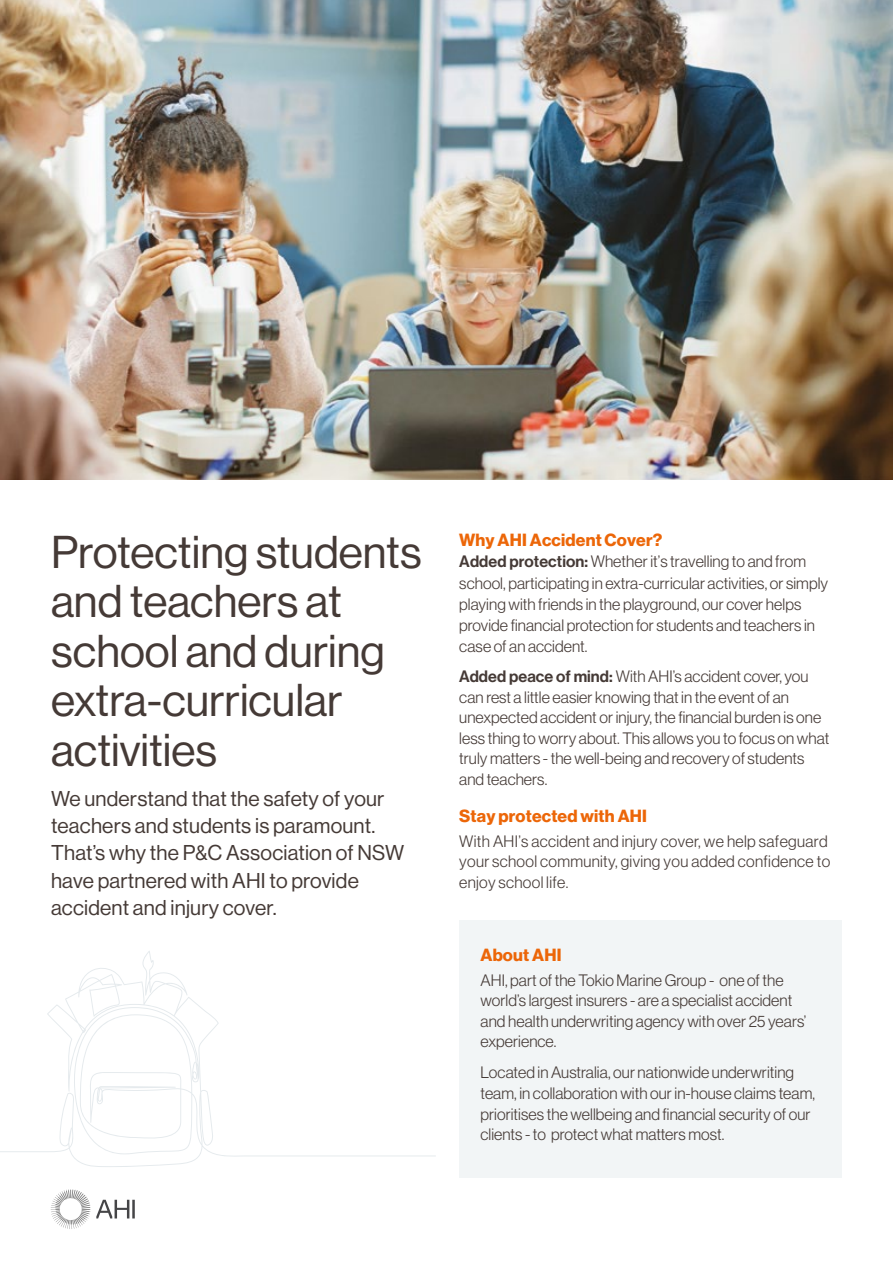
<style>
.page{position:relative;width:893px;height:1263px;background:#fff}
.page>*{position:absolute;margin:0;border:0;box-sizing:border-box;transform-origin:0 0}
.t1{font:45px/49.5px "N Haas Grotesk DS Pro 55 Rg";color:#453a36}
.t2{font:21px/27px "N Haas Grotesk DS Pro 55 Rg";letter-spacing:.01em;color:#453a36}
.t3{font:17.25px "N Haas Grotesk DS Pro 75 Bd";letter-spacing:.01em;color:#ec6608}
.t4{font:16.2px/20.5px "N Haas Grotesk DS Pro 45 Lt";letter-spacing:.005em;color:#453a36}
.s1{font-family:"N Haas Grotesk DS Pro 65 Md"}
</style>
<div class="page">
<img style="left:0;top:0;width:893px;height:479px">
<div style="left:459px;top:921px;width:383px;height:257px;background:#f2f5f6"></div>
<svg style="left:0;top:951px;width:436px;height:216px"></svg>
<svg style="left:51px;top:1189px;width:84px;height:40px"></svg>
<h1 class="t1" style="left:51px;top:527px;width:372px">Protecting students and teachers at school and during extra-curricular activities</h1>
<p class="t3" style="left:459px;top:530px;width:205px">Why AHI Accident Cover?</p>
<p class="t4" style="left:459px;top:551px;width:370px;line-height:21.1px"><span class="s1">Added protection:</span> Whether it’s travelling to and from school, participating in extra-curricular activities, or simply playing with friends in the playground, our cover helps provide financial protection for students and teachers in case of an accident.</p>
<p class="t4" style="left:459px;top:666px;width:372px"><span class="s1">Added peace of mind:</span> With AHI’s accident cover, you can rest a little easier knowing that in the event of an unexpected accident or injury, the financial burden is one less thing to worry about. This allows you to focus on what truly matters - the well-being and recovery of students and teachers.</p>
<p class="t3" style="left:459px;top:806px;width:189px">Stay protected with AHI</p>
<p class="t4" style="left:459px;top:831px;width:373px">With AHI’s accident and injury cover, we help safeguard your school community, giving you added confidence to enjoy school life.</p>
<p class="t2" style="left:51px;top:786px;width:355px">We understand that the safety of your teachers and students is paramount.<br>That’s why the P&amp;C Association of NSW have partnered with AHI to provide accident and injury cover.</p>
<p class="t3" style="left:480px;top:945px;width:82px">About AHI</p>
<p class="t4" style="left:480px;top:970px;width:327px">AHI, part of the Tokio Marine Group - one of the world’s largest insurers - are a specialist accident and health underwriting agency with over 25 years’ experience.</p>
<p class="t4" style="left:480px;top:1062px;width:336px">Located in Australia, our nationwide underwriting team, in collaboration with our in-house claims team, prioritises the wellbeing and financial security of our clients - to protect what matters most.</p>
</div>
